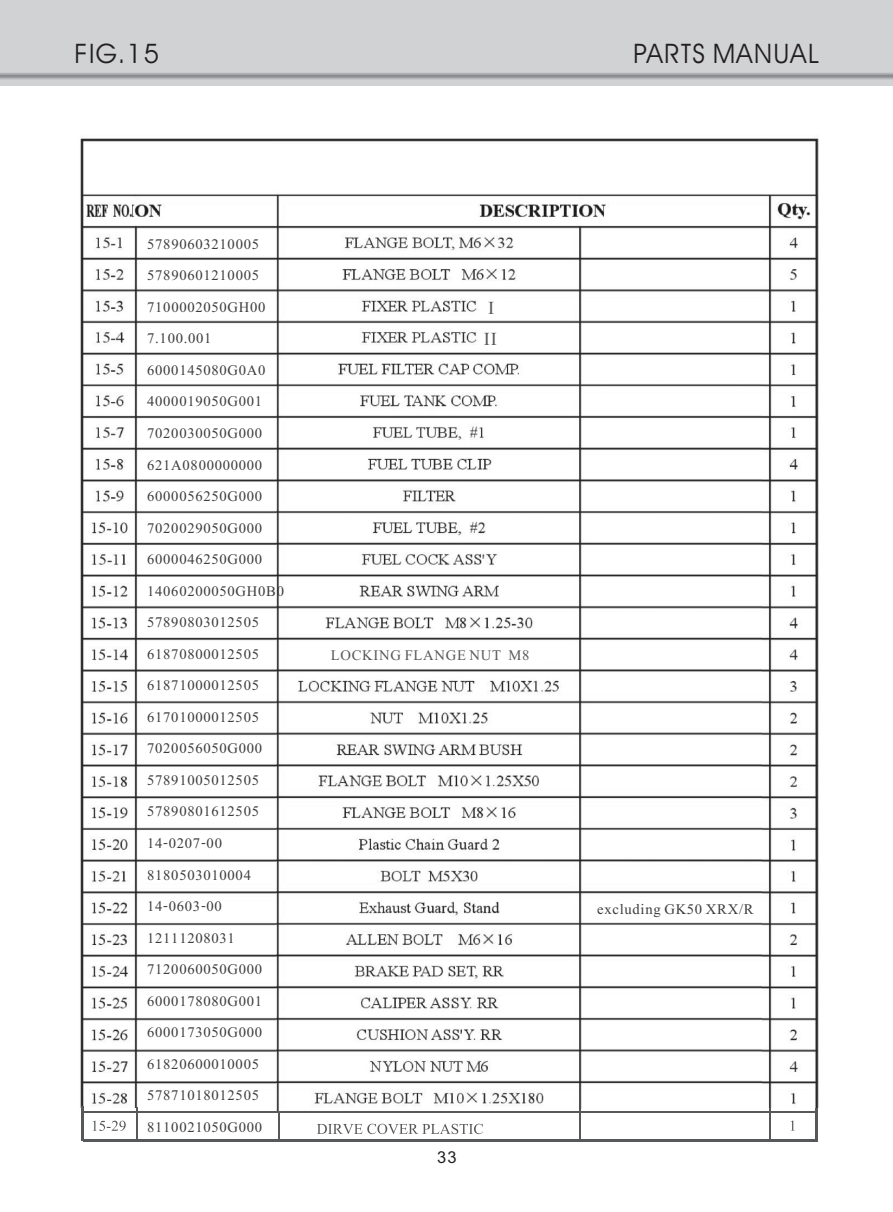
<style>
.page{position:relative;width:893px;height:1212px;background:#fff}
.page>*{position:absolute;margin:0;border:0;box-sizing:border-box;transform-origin:0 0}
.t1{font:27.9px/31.2px "Angsana New";color:#57585a}
.t2{font:27px "Avant Garde IT Cby BT";letter-spacing:.055em;color:#231f20}
.t3{font:22.2px/31.5px "Angsana New";letter-spacing:.035em;color:#3e3e3f}
.t4{font:22.2px "Angsana New";letter-spacing:.035em;color:#57585a}
.t5{font:16.5px "Arial";color:#231f20}
</style>
<div class="page">
<img style="left:80px;top:138px;width:196px;height:970px">
<svg style="left:0;top:0;width:893px;height:85px;background:#cdced0"></svg>
<hr style="left:769px;top:1107px;width:2px;height:32px;background:#57585a">
<hr style="left:83px;top:1139px;width:734px;height:2px;background:#57585a">
<hr style="left:815px;top:1107px;width:3px;height:33px;background:#57585a">
<hr style="left:579px;top:1107px;width:2px;height:32px;background:#57585a">
<hr style="left:278px;top:1108px;width:1px;height:31px;background:#57585a">
<hr style="left:136px;top:1107px;width:1px;height:32px;background:#57585a">
<hr style="left:81px;top:1107px;width:2px;height:34px;background:#57585a">
<svg style="left:93px;top:1120px;width:33px;height:11px"></svg>
<svg style="left:317px;top:1124px;width:166px;height:10px"></svg>
<svg style="left:791px;top:1120px;width:3px;height:10px"></svg>
<hr style="left:83px;top:1111px;width:732px;height:2px;background:#57585a">
<img style="left:276px;top:138px;width:486px;height:973px">
<img style="left:762px;top:138px;width:57px;height:970px">
<div style="left:245px;top:246px;width:13px;height:8px;background:#fff"></div>
<div style="left:482px;top:296px;width:13px;height:20px;background:#fff"></div>
<div style="left:481px;top:329px;width:15px;height:19px;background:#fff"></div>
<div style="left:688px;top:236px;width:13px;height:20px;background:#fff"></div>
<p class="t2" style="left:74px;top:43px;width:86px">FIG.15</p>
<p class="t2" style="left:633px;top:43px;width:187px">PARTS MANUAL</p>
<p class="t3" style="left:147px;top:225px;width:138px">57890603210005<br>57890601210005<br>7100002050GH00<br>7.100.001<br>6000145080G0A0<br>4000019050G001<br>7020030050G000<br>621A0800000000<br>6000056250G000<br>7020029050G000<br>6000046250G000<br>14060200050GH0B0<br>57890803012505<br>61870800012505<br>61871000012505<br>61701000012505<br>7020056050G000<br>57891005012505<br>57890801612505<br>14-0207-00<br>8180503010004<br>14-0603-00<br>12111208031<br>7120060050G000<br>6000178080G001<br>6000173050G000<br>61820600010005<br>57871018012505<br>8110021050G000</p>
<p class="t1" style="left:484px;top:289px;width:15px">I<br>II</p>
<p class="t4" style="left:331px;top:640px;width:200px">LOCKING FLANGE NUT M8</p>
<p class="t5" style="left:437px;top:1151px;width:21px">33</p>
<p class="t3" style="left:597px;top:890px;width:158px">excluding GK50 XRX/R</p>
</div>
